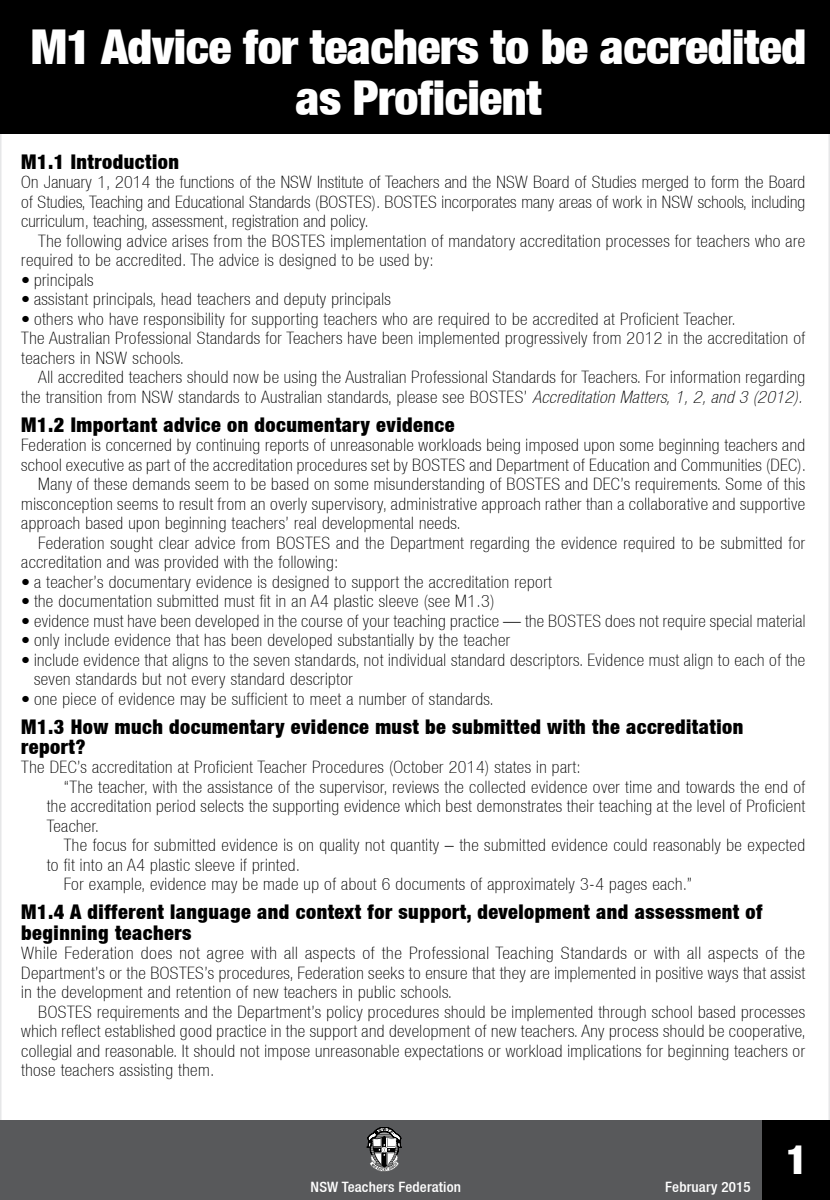
<style>
.page{position:relative;width:830px;height:1200px;background:#fff}
.page>*{position:absolute;margin:0;border:0;box-sizing:border-box;transform-origin:0 0}
.t1{font:900 condensed 48px/51px "Helvetica Neue LT";letter-spacing:-.01em;color:#fff;text-align:center}
.t2{font:900 condensed 40.5px "Helvetica Neue LT";color:#fff}
.t3{font:900 condensed 20.25px/20.2px "Helvetica Neue LT";letter-spacing:.025em;color:#000}
.t4{font:100 condensed 17.1px/19.5px "Helvetica Neue LT";letter-spacing:.025em;color:#000;scale:1.05 1}
.t5{font:100 condensed 17.1px/19.5px "Helvetica Neue LT";letter-spacing:.025em;color:#000;text-align:justify;scale:1.08 1}
.t6{font:500 condensed 14.25px "Helvetica Neue LT";letter-spacing:.01em;color:#fff;scale:1.05 1}
.s1{font-style:italic}
</style>
<div class="page">
<div style="left:0;top:1120px;width:762px;height:79px;background:#58595b"></div>
<svg style="left:367px;top:1127px;width:34px;height:44px"></svg>
<div style="left:762px;top:1120px;width:67px;height:79px;background:#000"></div>
<div style="left:0;top:0;width:829px;height:134px;background:#000"></div>
<h1 class="t1" style="left:31px;top:20px;width:776px">M1 Advice for teachers to be accredited as Proficient</h1>
<p class="t3" style="left:21px;top:151px;width:159px">M1.1 Introduction</p>
<p class="t4" style="left:21px;top:172px;width:747px;text-align:justify">On January 1, 2014 the functions of the NSW Institute of Teachers and the NSW Board of Studies merged to form the Board of Studies, Teaching and Educational Standards (BOSTES). BOSTES incorporates many areas of work in NSW schools, including curriculum, teaching, assessment, registration and policy.</p>
<p class="t4" style="left:21px;top:231px;width:747px;text-indent:17px">The following advice arises from the BOSTES implementation of mandatory accreditation processes for teachers who are required to be accredited. The advice is designed to be used by:</p>
<p class="t4" style="left:21px;top:270px;width:70px">• principals</p>
<p class="t4" style="left:21px;top:289px;width:353px">• assistant principals, head teachers and deputy principals</p>
<p class="t4" style="left:21px;top:309px;width:747px">• others who have responsibility for supporting teachers who are required to be accredited at Proficient Teacher.<br>The Australian Professional Standards for Teachers have been implemented progressively from 2012 in the accreditation of teachers in NSW schools.</p>
<p class="t4" style="left:21px;top:367px;width:747px;text-align:right">All accredited teachers should now be using the Australian Professional Standards for Teachers. For information regarding the transition from NSW standards to Australian standards, please see BOSTES’ <span class="s1">Accreditation Matters, 1, 2, and 3 (2012).</span></p>
<p class="t3" style="left:21px;top:414px;width:434px">M1.2 Important advice on documentary evidence</p>
<p class="t4" style="left:21px;top:435px;width:747px">Federation is concerned by continuing reports of unreasonable workloads being imposed upon some beginning teachers and</p>
<p class="t4" style="left:21px;top:454px;width:748px">school executive as part of the accreditation procedures set by BOSTES and Department of Education and Communities (DEC).</p>
<p class="t4" style="left:38px;top:474px;width:731px">Many of these demands seem to be based on some misunderstanding of BOSTES and DEC’s requirements. Some of this</p>
<p class="t4" style="left:21px;top:493px;width:747px">misconception seems to result from an overly supervisory, administrative approach rather than a collaborative and supportive</p>
<p class="t4" style="left:21px;top:513px;width:420px">approach based upon beginning teachers’ real developmental needs.</p>
<p class="t4" style="left:38px;top:532px;width:731px">Federation sought clear advice from BOSTES and the Department regarding the evidence required to be submitted for</p>
<p class="t4" style="left:21px;top:552px;width:303px">accreditation and was provided with the following:</p>
<p class="t4" style="left:21px;top:571px;width:506px">• a teacher’s documentary evidence is designed to support the accreditation report</p>
<p class="t4" style="left:21px;top:591px;width:452px">• the documentation submitted must fit in an A4 plastic sleeve (see M1.3)</p>
<p class="t4" style="left:21px;top:610px;width:747px">• evidence must have been developed in the course of your teaching practice — the BOSTES does not require special material</p>
<p class="t4" style="left:21px;top:630px;width:467px">• only include evidence that has been developed substantially by the teacher</p>
<p class="t4" style="left:34px;top:649px;width:735px;text-indent:-13px">• include evidence that aligns to the seven standards, not individual standard descriptors. Evidence must align to each of the seven standards but not every standard descriptor</p>
<p class="t4" style="left:21px;top:688px;width:451px">• one piece of evidence may be sufficient to meet a number of standards.</p>
<p class="t3" style="left:21px;top:715px;width:723px">M1.3 How much documentary evidence must be submitted with the accreditation report?</p>
<p class="t4" style="left:21px;top:757px;width:534px">The DEC’s accreditation at Proficient Teacher Procedures (October 2014) states in part:</p>
<p class="t4" style="left:64px;top:776px;width:707px">“The teacher, with the assistance of the supervisor, reviews the collected evidence over time and towards the end of</p>
<p class="t4" style="left:47px;top:796px;width:723px">the accreditation period selects the supporting evidence which best demonstrates their teaching at the level of Proficient</p>
<p class="t4" style="left:47px;top:815px;width:51px">Teacher.</p>
<p class="t4" style="left:64px;top:835px;width:707px">The focus for submitted evidence is on quality not quantity – the submitted evidence could reasonably be expected</p>
<p class="t4" style="left:47px;top:854px;width:243px">to fit into an A4 plastic sleeve if printed.</p>
<p class="t4" style="left:64px;top:874px;width:599px">For example, evidence may be made up of about 6 documents of approximately 3-4 pages each.”</p>
<p class="t3" style="left:21px;top:901px;width:742px">M1.4 A different language and context for support, development and assessment of beginning teachers</p>
<p class="t5" style="left:21px;top:942px;width:727px">While Federation does not agree with all aspects of the Professional Teaching Standards or with all aspects of the Department’s or the BOSTES’s procedures, Federation seeks to ensure that they are implemented in positive ways that assist in the development and retention of new teachers in public schools.</p>
<p class="t4" style="left:21px;top:1001px;width:748px;text-align:justify;text-indent:17px">BOSTES requirements and the Department’s policy procedures should be implemented through school based processes which reflect established good practice in the support and development of new teachers. Any process should be cooperative, collegial and reasonable. It should not impose unreasonable expectations or workload implications for beginning teachers or those teachers assisting them.</p>
<p class="t6" style="left:310px;top:1177px;width:145px">NSW Teachers Federation</p>
<p class="t6" style="left:664px;top:1177px;width:83px">February 2015</p>
<h2 class="t2" style="left:786px;top:1134px;width:23px">1</h2>
</div>
